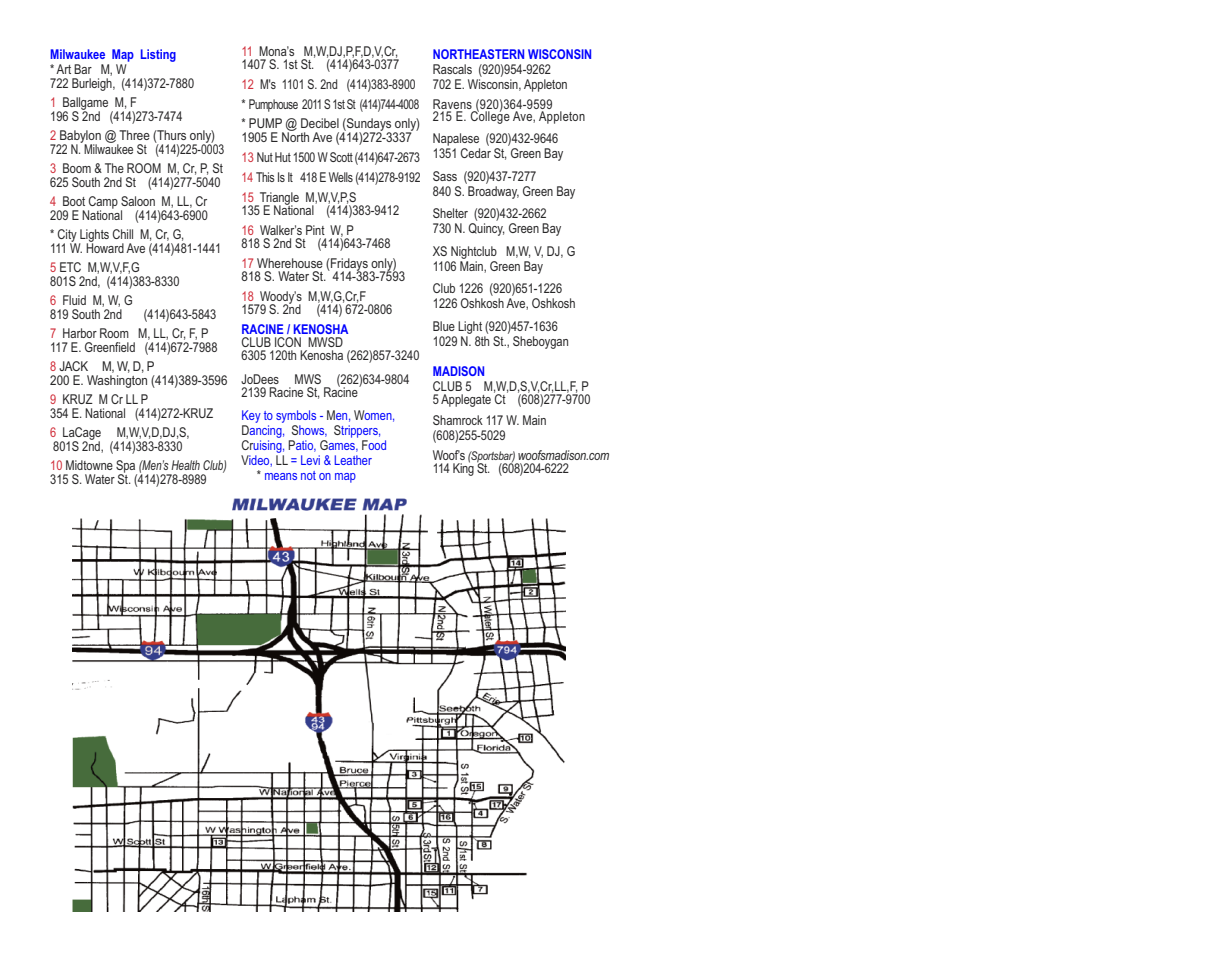
<style>
.page{position:relative;width:1229px;height:959px;background:#fff}
.page>*{position:absolute;margin:0;border:0;box-sizing:border-box;transform-origin:0 0}
.t1{font:13.5px/13.5px "Arial Narrow";color:#272627}
.t2{font:13.5px/13.5px "Arial Narrow";color:#272627;scale:1.05 1}
.t3{font:13.5px/20px "Arial Narrow";letter-spacing:-.025em;color:#272627;scale:1.05 1}
.t4{font:13.5px "Arial Narrow";color:#00f}
.t5{font:13.5px/19.8px "Arial Narrow";color:#272627;scale:.95 1}
.t6{font:700 13.5px "Arial Narrow";color:#00f}
.t7{font:13.5px/12px "Arial Narrow";letter-spacing:.025em;color:#272627}
.s1{color:#d12f3b}
.s2{font-style:italic}
.s3{color:#272627}
.s4{font-style:italic;font-size:12px}
</style>
<div class="page">
<img style="left:73px;top:498px;width:492px;height:413px">
<p class="t6" style="left:50px;top:47px;width:128px">Milwaukee Map Listing</p>
<p class="t1" style="left:50px;top:63px;width:146px">* Art Bar M, W<br>722 Burleigh, (414)372-7880</p>
<p class="t1" style="left:50px;top:96px;width:134px"><span class="s1">1</span> Ballgame M, F<br>196 S 2nd (414)273-7474</p>
<p class="t2" style="left:50px;top:129px;width:167px"><span class="s1">2</span> Babylon @ Three (Thurs only)<br>722 N. Milwaukee St (414)225-0003</p>
<p class="t1" style="left:50px;top:162px;width:174px"><span class="s1">3</span> Boom &amp; The ROOM M, Cr, P, St<br>625 South 2nd St (414)277-5040</p>
<p class="t1" style="left:50px;top:195px;width:159px"><span class="s1">4</span> Boot Camp Saloon M, LL, Cr<br>209 E National (414)643-6900</p>
<p class="t1" style="left:50px;top:228px;width:173px">* City Lights Chill M, Cr, G,<br>111 W. Howard Ave (414)481-1441</p>
<p class="t1" style="left:50px;top:261px;width:131px"><span class="s1">5</span> ETC M,W,V,F,G<br>801S 2nd, (414)383-8330</p>
<p class="t1" style="left:50px;top:294px;width:84px"><span class="s1">6</span> Fluid M, W, G<br>819 South 2nd</p>
<p class="t1" style="left:50px;top:304px;width:168px;line-height:19.5px;text-indent:94px">(414)643-5843<br><span class="s1">7</span> Harbor Room M, LL, Cr, F, P</p>
<p class="t1" style="left:50px;top:337px;width:169px;line-height:19.5px">117 E. Greenfield (414)672-7988<br><span class="s1">8</span> JACK M, W, D, P</p>
<p class="t2" style="left:50px;top:370px;width:170px;line-height:19.5px">200 E. Washington (414)389-3596<br><span class="s1">9</span> KRUZ M Cr LLP</p>
<p class="t1" style="left:50px;top:403px;width:165px;line-height:19.5px">354 E. National (414)272-KRUZ<br><span class="s1">6</span> LaCage M,W,V,D,DJ,S,</p>
<p class="t1" style="left:50px;top:436px;width:178px;line-height:19.5px">801S 2nd, (414)383-8330<br><span class="s1">10</span> Midtowne Spa <span class="s2">(Men’s Health Club)</span></p>
<p class="t1" style="left:50px;top:472px;width:158px">315 S. Water St. (414)278-8989</p>
<p class="t1" style="left:241px;top:45px;width:159px;line-height:12.8px"><span class="s1">11</span> Mona’s M,W,DJ,P,F,D,V,Cr,<br>1407 S. 1st St. (414)643-0377</p>
<p class="t5" style="left:241px;top:74px;width:189px"><span class="s1">12</span> M's 1101 S. 2nd (414)383-8900 * Pumphouse 2011 S 1st St (414)744-4008 * PUMP @ Decibel (Sundays only)</p>
<p class="t3" style="left:241px;top:127px;width:172px">1905 E North Ave (414)272-3337<br><span class="s1">13</span> Nut Hut 1500 W Scott (414)647-2673<br><span class="s1">14</span> This Is It 418 E Wells (414)278-9192<br><span class="s1">15</span> Triangle M,W,V,P,S</p>
<p class="t1" style="left:241px;top:200px;width:159px;line-height:19.8px">135 E National (414)383-9412<br><span class="s1">16</span> Walker’s Pint W, P</p>
<p class="t1" style="left:241px;top:233px;width:157px;line-height:20.2px">818 S 2nd St (414)643-7468<br><span class="s1">17</span> Wherehouse (Fridays only)</p>
<p class="t2" style="left:241px;top:266px;width:157px;line-height:20px">818 S. Water St. 414-383-7593<br><span class="s1">18</span> Woody’s M,W,G,Cr,F</p>
<p class="t1" style="left:241px;top:303px;width:152px">1579 S. 2nd (414) 672-0806</p>
<p class="t6" style="left:241px;top:321px;width:108px">RACINE / KENOSHA</p>
<p class="t1" style="left:241px;top:336px;width:179px;line-height:13px">CLUB ICON MWSD<br>6305 120th Kenosha (262)857-3240</p>
<p class="t1" style="left:241px;top:372px;width:169px">JoDees MWS (262)634-9804<br>2139 Racine St, Racine</p>
<p class="t4" style="left:241px;top:407px;width:155px">Key to symbols - <span class="s3">M</span>en, <span class="s3">W</span>omen,</p>
<p class="t4" style="left:241px;top:422px;width:141px"><span class="s3">D</span>ancing, <span class="s3">S</span>hows, <span class="s3">S</span>trippers,</p>
<p class="t4" style="left:241px;top:437px;width:147px"><span class="s3">Cr</span>uising, <span class="s3">P</span>atio, <span class="s3">G</span>ames, <span class="s3">F</span>ood</p>
<p class="t4" style="left:241px;top:452px;width:132px"><span class="s3">V</span>ideo, <span class="s3">LL</span> = Levi &amp; Leather</p>
<p class="t4" style="left:257px;top:467px;width:101px"><span class="s3">*</span> means not on map</p>
<p class="t6" style="left:433px;top:47px;width:161px">NORTHEASTERN WISCONSIN</p>
<p class="t1" style="left:433px;top:62px;width:136px;line-height:15px">Rascals (920)954-9262<br>702 E. Wisconsin, Appleton</p>
<p class="t7" style="left:433px;top:98px;width:154px">Ravens (920)364-9599<br>215 E. College Ave, Appleton</p>
<p class="t1" style="left:433px;top:131px;width:132px;line-height:15px">Napalese (920)432-9646<br>1351 Cedar St, Green Bay</p>
<p class="t1" style="left:433px;top:168px;width:144px;line-height:15px">Sass (920)437-7277<br>840 S. Broadway, Green Bay</p>
<p class="t1" style="left:433px;top:206px;width:130px;line-height:15px">Shelter (920)432-2662<br>730 N. Quincy, Green Bay</p>
<p class="t1" style="left:433px;top:243px;width:144px;line-height:15px">XS Nightclub M,W, V, DJ, G<br>1106 Main, Green Bay</p>
<p class="t1" style="left:433px;top:281px;width:144px;line-height:15px">Club 1226 (920)651-1226<br>1226 Oshkosh Ave, Oshkosh</p>
<p class="t1" style="left:433px;top:318px;width:138px;line-height:15px">Blue Light (920)457-1636<br>1029 N. 8th St., Sheboygan</p>
<p class="t6" style="left:433px;top:363px;width:54px">MADISON</p>
<p class="t1" style="left:433px;top:379px;width:159px">CLUB 5 M,W,D,S,V,Cr,LL,F, P<br>5 Applegate Ct (608)277-9700</p>
<p class="t1" style="left:433px;top:413px;width:115px;line-height:15px">Shamrock 117 W. Main (608)255-5029</p>
<p class="t1" style="left:433px;top:448px;width:178px">Woof’s <span class="s4">(Sportsbar)</span> <span class="s2">woofsmadison.com<br></span>114 King St. (608)204-6222</p>
</div>
